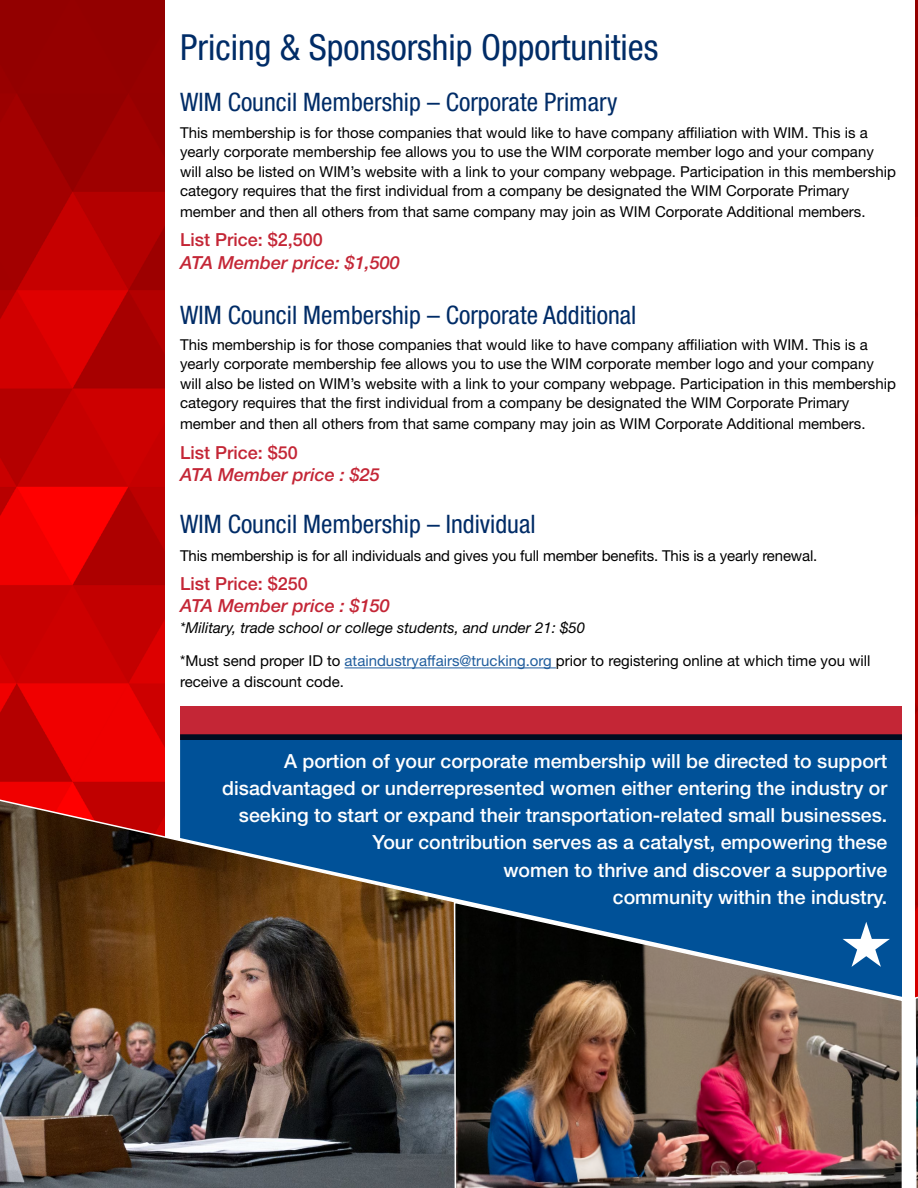
<style>
.page{position:relative;width:918px;height:1188px;background:#fff}
.page>*{position:absolute;margin:0;border:0;box-sizing:border-box;transform-origin:0 0}
.t1{font:condensed 36px "Helvetica Neue LT Std";color:#002c67}
.t2{font:condensed 25.5px "Helvetica Neue LT Std";color:#002c67}
.t3{font:500 19.5px/27px "Helvetica Neue LT Std";color:#fff;text-align:right}
.t4{font:italic 500 18px "Helvetica Neue LT Std";color:#c42636}
.t5{font:500 18px "Helvetica Neue LT Std";color:#c42636}
.t6{font:15px/19.5px "Helvetica Neue LT Std";color:#000}
.t7{font:italic 15px "Helvetica Neue LT Std";color:#000}
.s1{color:#215e9e}
</style>
<div class="page">
<img style="left:0;top:0;width:164px;height:791px">
<img style="left:916px;top:0;width:2px;height:915px">
<svg style="left:915px;top:915px;width:3px;height:273px"></svg>
<img style="left:0;top:791px;width:453px;height:397px">
<img style="left:453px;top:998px;width:449px;height:190px">
<div style="left:180px;top:688px;width:729px;height:52px;background:#c42636"></div>
<svg style="left:180px;top:734px;width:722px;height:264px;background:#1d4b74"></svg>
<div style="left:180px;top:34px;width:723px;height:672px;background:#fff"></div>
<hr style="left:345px;top:668px;width:211px;height:1px;background:#215e9e">
<div style="left:902px;top:0;width:12px;height:1188px;background:#fff"></div>
<div style="left:843px;top:921px;width:47px;height:46px;background:#005198"></div>
<h1 class="t1" style="left:180px;top:26px;width:480px">Pricing &amp; Sponsorship Opportunities</h1>
<h2 class="t2" style="left:180px;top:87px;width:439px">WIM Council Membership – Corporate Primary</h2>
<p class="t6" style="left:180px;top:122px;width:717px">This membership is for those companies that would like to have company affiliation with WIM. This is a yearly corporate membership fee allows you to use the WIM corporate member logo and your company will also be listed on WIM’s website with a link to your company webpage. Participation in this membership category requires that the first individual from a company be designated the WIM Corporate Primary</p>
<p class="t6" style="left:180px;top:202px;width:687px">member and then all others from that same company may join as WIM Corporate Additional members.</p>
<p class="t5" style="left:180px;top:229px;width:144px">List Price: $2,500</p>
<p class="t4" style="left:180px;top:252px;width:221px">ATA Member price: $1,500</p>
<h2 class="t2" style="left:180px;top:300px;width:458px">WIM Council Membership – Corporate Additional</h2>
<p class="t6" style="left:180px;top:334px;width:717px">This membership is for those companies that would like to have company affiliation with WIM. This is a yearly corporate membership fee allows you to use the WIM corporate member logo and your company will also be listed on WIM’s website with a link to your company webpage. Participation in this membership category requires that the first individual from a company be designated the WIM Corporate Primary</p>
<p class="t6" style="left:180px;top:414px;width:687px">member and then all others from that same company may join as WIM Corporate Additional members.</p>
<p class="t5" style="left:180px;top:441px;width:119px">List Price: $50</p>
<p class="t4" style="left:180px;top:464px;width:201px">ATA Member price : $25</p>
<h2 class="t2" style="left:180px;top:509px;width:357px">WIM Council Membership – Individual</h2>
<p class="t6" style="left:180px;top:545px;width:639px">This membership is for all individuals and gives you full member benefits. This is a yearly renewal.</p>
<p class="t5" style="left:180px;top:573px;width:129px">List Price: $250</p>
<p class="t4" style="left:180px;top:595px;width:211px">ATA Member price : $150</p>
<p class="t7" style="left:180px;top:619px;width:407px">*Military, trade school or college students, and under 21: $50</p>
<p class="t6" style="left:180px;top:650px;width:692px;line-height:21px">*Must send proper ID to <span class="s1">ataindustryaffairs@trucking.org</span> prior to registering online at which time you will receive a discount code.</p>
<p class="t3" style="left:222px;top:748px;width:667px">A portion of your corporate membership will be directed to support disadvantaged or underrepresented women either entering the industry or seeking to start or expand their transportation-related small businesses.<br>Your contribution serves as a catalyst, empowering these<br>women to thrive and discover a supportive<br>community within the industry.</p>
</div>
